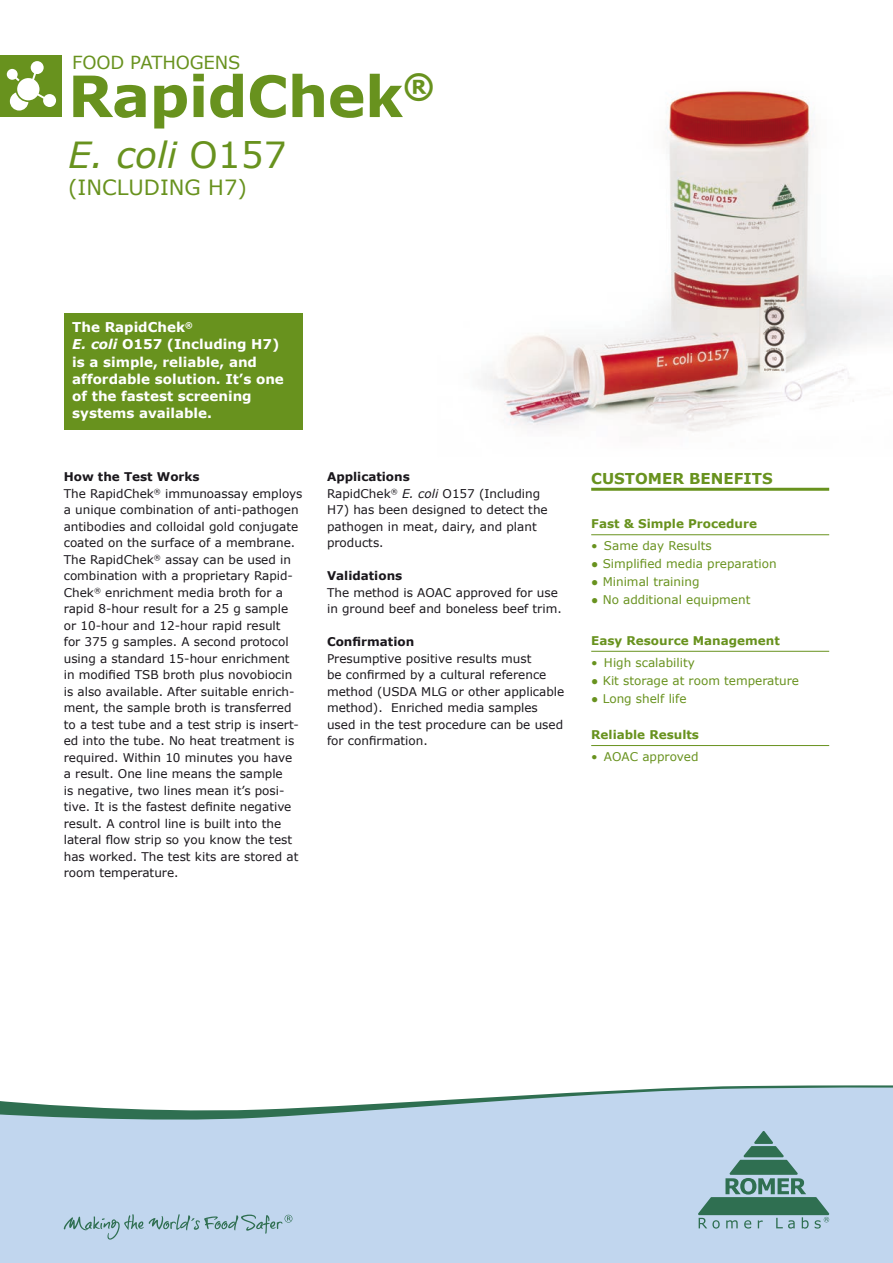
<style>
.page{position:relative;width:893px;height:1263px;background:#fff}
.page>*{position:absolute;margin:0;border:0;box-sizing:border-box;transform-origin:0 0}
.t1{font:700 57px "Verdana";letter-spacing:-.01em;color:#68921e}
.t2{font:italic 36px "Verdana";color:#68921e}
.t3{font:21px "Verdana";color:#68921e}
.t4{font:18px "Verdana";letter-spacing:-.01em;color:#68921e}
.t5{font:700 15px "Verdana";color:#68921e}
.t6{font:700 13.5px/17.2px "Verdana";color:#fff}
.t7{font:12px/16.5px "Verdana";color:#1a171c}
.t8{font:12px "Verdana";color:#68921e}
.t9{font:700 12px "Verdana";color:#68921e}
.t10{font:700 12px "Verdana";color:#1a171c}
.s1{font-style:normal}
.s2{font-style:italic}
.s3{font-weight:700}
</style>
<div class="page">
<img style="left:485px;top:91px;width:408px;height:341px">
<div style="left:64px;top:313px;width:239px;height:116px;background:#68921e"></div>
<hr style="left:591px;top:488px;width:238px;height:3px;background:#68921e">
<hr style="left:591px;top:534px;width:238px;height:1px;background:#68921e">
<hr style="left:591px;top:651px;width:238px;height:1px;background:#68921e">
<hr style="left:591px;top:745px;width:238px;height:1px;background:#68921e">
<div style="left:0;top:55px;width:61px;height:62px;background:#68921e"></div>
<svg style="left:7px;top:61px;width:49px;height:50px"></svg>
<div style="left:0;top:1123px;width:893px;height:140px;background:#c1d6ee"></div>
<svg style="left:0;top:1085px;width:893px;height:38px"></svg>
<svg style="left:64px;top:1214px;width:228px;height:25px;background:#abc6d6"></svg>
<svg style="left:698px;top:1131px;width:131px;height:97px;background:#8cb0b5"></svg>
<h3 class="t4" style="left:72px;top:51px;width:170px">FOOD PATHOGENS</h3>
<h1 class="t1" style="left:68px;top:59px;width:368px">RapidChek<sup>®</sup></h1>
<h2 class="t2" style="left:68px;top:132px;width:220px">E. coli <span class="s1">O157</span></h2>
<h3 class="t3" style="left:68px;top:174px;width:180px">(INCLUDING H7)</h3>
<p class="t6" style="left:72px;top:319px;width:213px">The RapidChek<sup>®<br></sup><span class="s2">E. coli</span> O157 (Including H7) is a simple, reliable, and affordable solution. It’s one of the fastest screening systems available.</p>
<p class="t7" style="left:64px;top:469px;width:240px"><span class="s3">How the Test Works<br></span>The RapidChek<sup>®</sup> immunoassay employs a unique combination of anti-pathogen antibodies and colloidal gold conjugate coated on the surface of a membrane.<br>The RapidChek<sup>®</sup> assay can be used in combination with a proprietary Rapid-Chek<sup>®</sup> enrichment media broth for a rapid 8-hour result for a 25 g sample or 10-hour and 12-hour rapid result<br>for 375 g samples. A second protocol using a standard 15-hour enrichment in modified TSB broth plus novobiocin is also available. After suitable enrich&shy;ment, the sample broth is transferred to a test tube and a test strip is insert&shy;ed into the tube. No heat treatment is required. Within 10 minutes you have<br>a result. One line means the sample<br>is negative, two lines mean it’s posi&shy;tive. It is the fastest definite negative result. A control line is built into the lateral flow strip so you know the test has worked. The test kits are stored at room temperature.</p>
<p class="t7" style="left:327px;top:469px;width:222px"><span class="s3">Applications<br></span>RapidChek<sup>®</sup> <span class="s2">E. coli</span> O157 (Including<br>H7) has been designed to detect the pathogen in meat, dairy, and plant products.</p>
<p class="t10" style="left:327px;top:568px;width:77px">Validations</p>
<p class="t7" style="left:327px;top:584px;width:236px">The method is AOAC approved for use in ground beef and boneless beef trim.</p>
<p class="t10" style="left:327px;top:634px;width:89px">Confirmation</p>
<p class="t7" style="left:327px;top:650px;width:239px">Presumptive positive results must<br>be confirmed by a cultural reference method (USDA MLG or other applicable method). Enriched media samples used in the test procedure can be used for confirmation.</p>
<p class="t5" style="left:591px;top:468px;width:183px">CUSTOMER BENEFITS</p>
<p class="t9" style="left:591px;top:516px;width:167px">Fast &amp; Simple Procedure</p>
<p class="t8" style="left:591px;top:538px;width:122px">• Same day Results</p>
<p class="t8" style="left:591px;top:556px;width:187px">● Simplified media preparation</p>
<p class="t8" style="left:591px;top:574px;width:110px">● Minimal training</p>
<p class="t8" style="left:591px;top:592px;width:161px">● No additional equipment</p>
<p class="t9" style="left:591px;top:632px;width:190px">Easy Resource Management</p>
<p class="t8" style="left:591px;top:655px;width:105px">• High scalability</p>
<p class="t8" style="left:591px;top:673px;width:209px">● Kit storage at room temperature</p>
<p class="t8" style="left:591px;top:691px;width:97px">● Long shelf life</p>
<p class="t9" style="left:591px;top:727px;width:109px">Reliable Results</p>
<p class="t8" style="left:591px;top:749px;width:109px">• AOAC approved</p>
</div>
